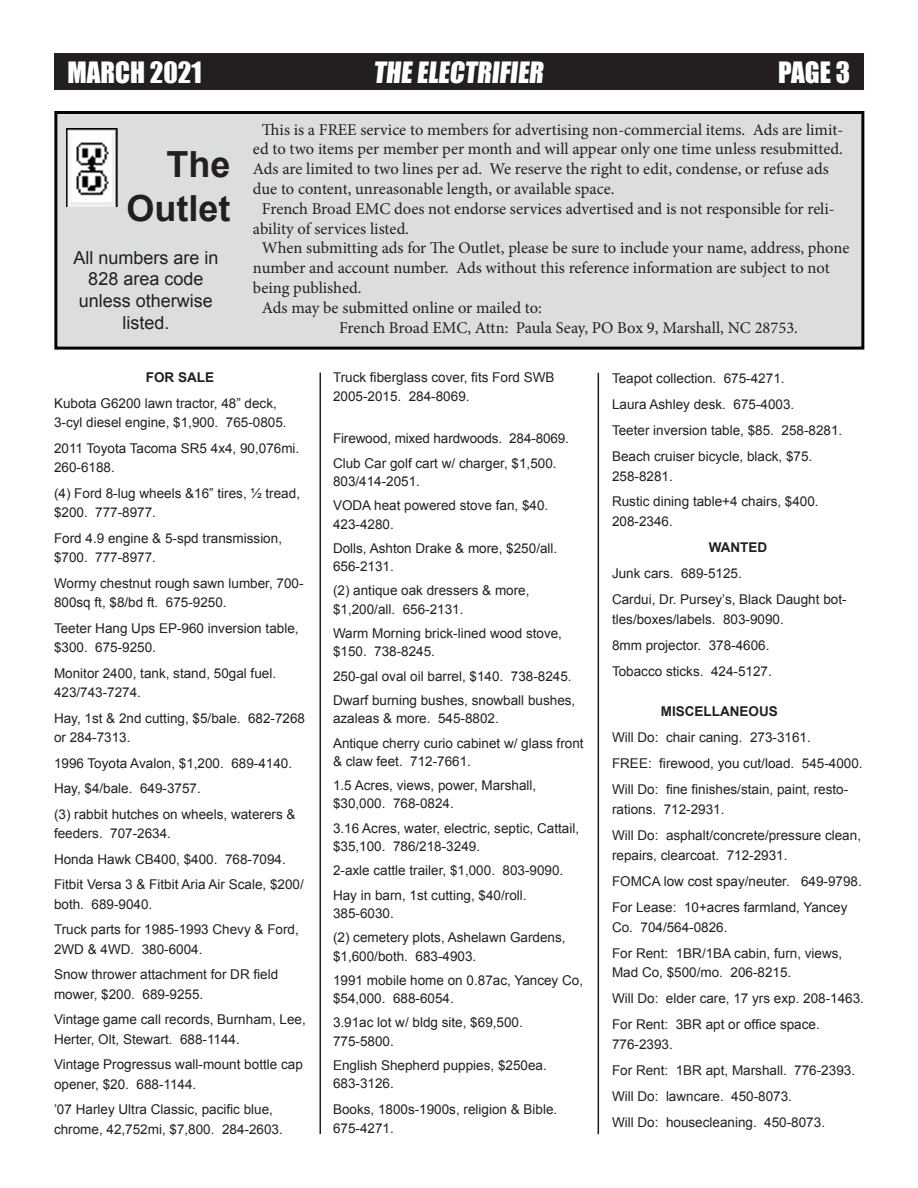
<style>
.page{position:relative;width:918px;height:1188px;background:#fff}
.page>*{position:absolute;margin:0;border:0;box-sizing:border-box;transform-origin:0 0}
.t1{font:700 36px "Arial";color:#231f20}
.t2{font:27px "Impact";color:#fff}
.t3{font:18px/21.6px "Arial";color:#231f20;text-align:center}
.t4{font:16.5px/19.8px "Minion Pro";letter-spacing:-.005em;color:#231f20}
.t5{font:13.5px/19.5px "Arial";color:#231f20}
.t6{font:700 13.5px "Arial";color:#231f20}
</style>
<div class="page">
<hr style="left:320px;top:373px;width:1px;height:761px;background:#231f20">
<div style="left:54px;top:54px;width:810px;height:36px;background:#231f20"></div>
<div style="left:54px;top:111px;width:810px;height:239px;background:#dcdddf;border:3px solid #040503"></div>
<img style="left:66px;top:129px;width:51px;height:77px">
<hr style="left:598px;top:373px;width:1px;height:761px;background:#231f20">
<p class="t2" style="left:68px;top:51px;width:136px">MARCH 2021</p>
<p class="t2" style="left:373px;top:51px;width:176px">THE ELECTRIFIER</p>
<p class="t2" style="left:778px;top:51px;width:73px">PAGE 3</p>
<p class="t4" style="left:253px;top:119px;width:592px;text-indent:9px">This is a FREE service to members for advertising non-commercial items. Ads are limit&shy;ed to two items per member per month and will appear only one time unless resubmitted.<br>Ads are limited to two lines per ad. We reserve the right to edit, condense, or refuse ads due to content, unreasonable length, or available space.</p>
<p class="t4" style="left:253px;top:199px;width:583px;text-indent:9px">French Broad EMC does not endorse services advertised and is not responsible for reli&shy;ability of services listed.</p>
<p class="t4" style="left:253px;top:238px;width:598px;text-indent:9px">When submitting ads for The Outlet, please be sure to include your name, address, phone number and account number. Ads without this reference information are subject to not being published.</p>
<p class="t4" style="left:339px;top:298px;width:460px;text-indent:-77px">Ads may be submitted online or mailed to:<br>French Broad EMC, Attn: Paula Seay, PO Box 9, Marshall, NC 28753.</p>
<p class="t1" style="left:166px;top:141px;width:66px">The</p>
<p class="t1" style="left:126px;top:184px;width:106px">Outlet</p>
<p class="t3" style="left:73px;top:247px;width:147px">All numbers are in</p>
<p class="t3" style="left:79px;top:268px;width:136px">828 area code unless otherwise listed.</p>
<p class="t6" style="left:146px;top:369px;width:70px">FOR SALE</p>
<p class="t5" style="left:54px;top:394px;width:234px">Kubota G6200 lawn tractor, 48” deck,<br>3-cyl diesel engine, $1,900. 765-0805.</p>
<p class="t5" style="left:54px;top:439px;width:247px">2011 Toyota Tacoma SR5 4x4, 90,076mi.<br>260-6188.</p>
<p class="t5" style="left:54px;top:484px;width:248px">(4) Ford 8-lug wheels &amp;16” tires, ½ tread, $200. 777-8977.</p>
<p class="t5" style="left:54px;top:529px;width:230px">Ford 4.9 engine &amp; 5-spd transmission, $700. 777-8977.</p>
<p class="t5" style="left:54px;top:574px;width:251px">Wormy chestnut rough sawn lumber, 700-<br>800sq ft, $8/bd ft. 675-9250.</p>
<p class="t5" style="left:54px;top:619px;width:246px">Teeter Hang Ups EP-960 inversion table, $300. 675-9250.</p>
<p class="t5" style="left:54px;top:664px;width:224px">Monitor 2400, tank, stand, 50gal fuel.<br>423/743-7274.</p>
<p class="t5" style="left:54px;top:709px;width:253px">Hay, 1st &amp; 2nd cutting, $5/bale. 682-7268 or 284-7313.</p>
<p class="t5" style="left:54px;top:754px;width:240px">1996 Toyota Avalon, $1,200. 689-4140.</p>
<p class="t5" style="left:54px;top:779px;width:148px">Hay, $4/bale. 649-3757.</p>
<p class="t5" style="left:54px;top:805px;width:243px">(3) rabbit hutches on wheels, waterers &amp; feeders. 707-2634.</p>
<p class="t5" style="left:54px;top:850px;width:233px">Honda Hawk CB400, $400. 768-7094.</p>
<p class="t5" style="left:54px;top:875px;width:251px">Fitbit Versa 3 &amp; Fitbit Aria Air Scale, $200/ both. 689-9040.</p>
<p class="t5" style="left:54px;top:920px;width:246px">Truck parts for 1985-1993 Chevy &amp; Ford,<br>2WD &amp; 4WD. 380-6004.</p>
<p class="t5" style="left:54px;top:965px;width:226px">Snow thrower attachment for DR field mower, $200. 689-9255.</p>
<p class="t5" style="left:54px;top:1010px;width:253px">Vintage game call records, Burnham, Lee,<br>Herter, Olt, Stewart. 688-1144.</p>
<p class="t5" style="left:54px;top:1055px;width:250px">Vintage Progressus wall-mount bottle cap opener, $20. 688-1144.</p>
<p class="t5" style="left:54px;top:1100px;width:230px">’07 Harley Ultra Classic, pacific blue, chrome, 42,752mi, $7,800. 284-2603.</p>
<p class="t5" style="left:333px;top:369px;width:223px;line-height:18.3px">Truck fiberglass cover, fits Ford SWB<br>2005-2015. 284-8069.</p>
<p class="t5" style="left:333px;top:429px;width:237px">Firewood, mixed hardwoods. 284-8069.</p>
<p class="t5" style="left:333px;top:454px;width:225px;line-height:18.3px">Club Car golf cart w/ charger, $1,500.<br>803/414-2051.</p>
<p class="t5" style="left:333px;top:496px;width:217px;line-height:18.3px">VODA heat powered stove fan, $40.<br>423-4280.</p>
<p class="t5" style="left:333px;top:539px;width:226px;line-height:18.3px">Dolls, Ashton Drake &amp; more, $250/all.<br>656-2131.</p>
<p class="t5" style="left:333px;top:582px;width:198px;line-height:18.3px">(2) antique oak dressers &amp; more, $1,200/all. 656-2131.</p>
<p class="t5" style="left:333px;top:624px;width:231px;line-height:18.3px">Warm Morning brick-lined wood stove, $150. 738-8245.</p>
<p class="t5" style="left:333px;top:666px;width:240px">250-gal oval oil barrel, $140. 738-8245.</p>
<p class="t5" style="left:333px;top:691px;width:244px;line-height:18.3px">Dwarf burning bushes, snowball bushes, azaleas &amp; more. 545-8802.</p>
<p class="t5" style="left:333px;top:734px;width:252px;line-height:18.3px">Antique cherry curio cabinet w/ glass front &amp; claw feet. 712-7661.</p>
<p class="t5" style="left:333px;top:776px;width:205px;line-height:18.3px">1.5 Acres, views, power, Marshall, $30,000. 768-0824.</p>
<p class="t5" style="left:333px;top:819px;width:248px;line-height:18.3px">3.16 Acres, water, electric, septic, Cattail, $35,100. 786/218-3249.</p>
<p class="t5" style="left:333px;top:861px;width:232px">2-axle cattle trailer, $1,000. 803-9090.</p>
<p class="t5" style="left:333px;top:886px;width:195px;line-height:18.3px">Hay in barn, 1st cutting, $40/roll.<br>385-6030.</p>
<p class="t5" style="left:333px;top:928px;width:234px;line-height:18.3px">(2) cemetery plots, Ashelawn Gardens, $1,600/both. 683-4903.</p>
<p class="t5" style="left:333px;top:971px;width:252px;line-height:18.3px">1991 mobile home on 0.87ac, Yancey Co, $54,000. 688-6054.</p>
<p class="t5" style="left:333px;top:1014px;width:191px;line-height:18.3px">3.91ac lot w/ bldg site, $69,500.<br>775-5800.</p>
<p class="t5" style="left:333px;top:1056px;width:215px;line-height:18.3px">English Shepherd puppies, $250ea.<br>683-3126.</p>
<p class="t5" style="left:333px;top:1099px;width:226px">Books, 1800s-1900s, religion &amp; Bible.<br>675-4271.</p>
<p class="t5" style="left:612px;top:368px;width:174px">Teapot collection. 675-4271.</p>
<p class="t5" style="left:612px;top:394px;width:184px">Laura Ashley desk. 675-4003.</p>
<p class="t5" style="left:612px;top:420px;width:232px">Teeter inversion table, $85. 258-8281.</p>
<p class="t5" style="left:612px;top:446px;width:202px;line-height:20px">Beach cruiser bicycle, black, $75.<br>258-8281.</p>
<p class="t5" style="left:612px;top:492px;width:208px;line-height:20px">Rustic dining table+4 chairs, $400.<br>208-2346.</p>
<p class="t6" style="left:709px;top:539px;width:60px">WANTED</p>
<p class="t5" style="left:612px;top:564px;width:131px">Junk cars. 689-5125.</p>
<p class="t5" style="left:612px;top:590px;width:236px;line-height:20px">Cardui, Dr. Pursey’s, Black Daught bot&shy;tles/boxes/labels. 803-9090.</p>
<p class="t5" style="left:612px;top:636px;width:159px">8mm projector. 378-4606.</p>
<p class="t5" style="left:612px;top:662px;width:161px">Tobacco sticks. 424-5127.</p>
<p class="t6" style="left:661px;top:702px;width:119px">MISCELLANEOUS</p>
<p class="t5" style="left:612px;top:728px;width:200px">Will Do: chair caning. 273-3161.</p>
<p class="t5" style="left:612px;top:754px;width:252px">FREE: firewood, you cut/load. 545-4000.</p>
<p class="t5" style="left:612px;top:779px;width:238px;line-height:20px">Will Do: fine finishes/stain, paint, resto&shy;rations. 712-2931.</p>
<p class="t5" style="left:612px;top:825px;width:251px;line-height:20px">Will Do: asphalt/concrete/pressure clean, repairs, clearcoat. 712-2931.</p>
<p class="t5" style="left:612px;top:871px;width:251px">FOMCA low cost spay/neuter. 649-9798.</p>
<p class="t5" style="left:612px;top:897px;width:237px;line-height:20px">For Lease: 10+acres farmland, Yancey<br>Co. 704/564-0826.</p>
<p class="t5" style="left:612px;top:943px;width:232px;line-height:20px">For Rent: 1BR/1BA cabin, furn, views,<br>Mad Co, $500/mo. 206-8215.</p>
<p class="t5" style="left:612px;top:989px;width:253px">Will Do: elder care, 17 yrs exp. 208-1463.</p>
<p class="t5" style="left:612px;top:1015px;width:209px;line-height:20px">For Rent: 3BR apt or office space.<br>776-2393.</p>
<p class="t5" style="left:612px;top:1061px;width:245px">For Rent: 1BR apt, Marshall. 776-2393.</p>
<p class="t5" style="left:612px;top:1087px;width:182px">Will Do: lawncare. 450-8073.</p>
<p class="t5" style="left:612px;top:1113px;width:215px">Will Do: housecleaning. 450-8073.</p>
</div>
